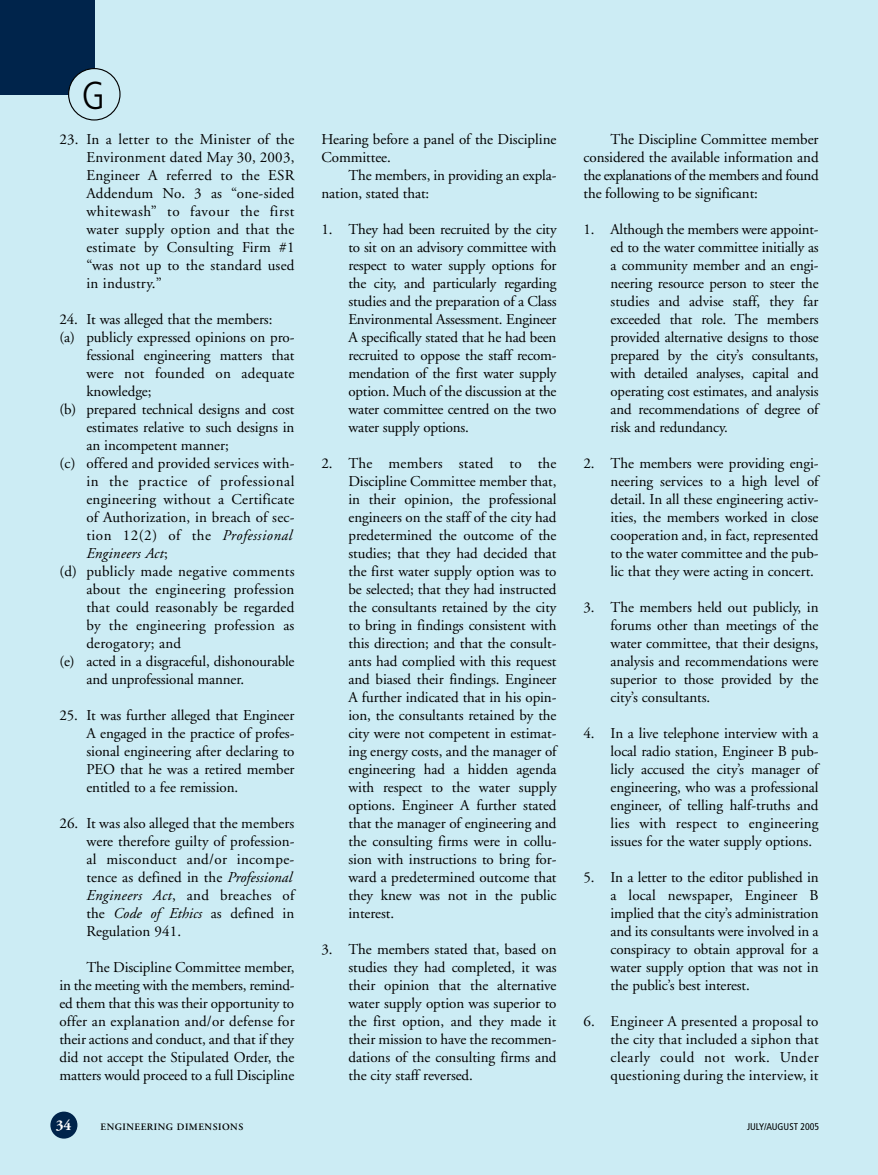
<style>
.page{position:relative;width:878px;height:1175px;background:#fff}
.page>*{position:absolute;margin:0;border:0;box-sizing:border-box;transform-origin:0 0}
.t1{font:300 condensed 39px "Frutiger";color:#000}
.t2{font:15px/18px "Adobe Garamond";letter-spacing:-.005em;color:#000;text-align:justify}
.t3{font:15px "Adobe Garamond";letter-spacing:.015em;color:#000}
.t4{font:15px "Adobe Garamond";letter-spacing:.035em;color:#000}
.t5{font:italic 15px "Adobe Garamond";letter-spacing:.015em;color:#000}
.t6{font:700 15px "Adobe Garamond";color:#fff}
.t7{font:600 9.75px "Adobe Garamond";letter-spacing:.05em;color:#000}
.t8{font:condensed 9.75px "Frutiger";color:#000}
.s1{font-style:italic}
.s2{font-style:normal}
</style>
<div class="page">
<div style="left:0;top:0;width:878px;height:1174px;background:#ccecf4"></div>
<div style="left:50px;top:1111px;width:27px;height:27px;background:#00244b;border-radius:50%"></div>
<div style="left:0;top:0;width:94px;height:94px;background:#00244b"></div>
<svg style="left:68px;top:68px;width:52px;height:52px"></svg>
<h1 class="t1" style="left:82px;top:80px;width:25px">G</h1>
<p class="t2" style="left:86px;top:132px;width:209px;text-indent:-27px">23. In a letter to the Minister of the Environment dated May 30, 2003, Engineer A referred to the ESR Addendum No. 3 as “one-sided whitewash” to favour the first water supply option and that the estimate by Consulting Firm #1 “was not up to the standard used in industry.”</p>
<p class="t2" style="left:59px;top:312px;width:214px">24. It was alleged that the members:</p>
<p class="t2" style="left:59px;top:330px;width:236px">(a) publicly expressed opinions on pro-</p>
<p class="t2" style="left:86px;top:348px;width:209px">fessional engineering matters that</p>
<p class="t3" style="left:86px;top:367px;width:209px">were not founded on adequate</p>
<p class="t2" style="left:86px;top:384px;width:67px">knowledge;</p>
<p class="t2" style="left:59px;top:402px;width:237px">(b) prepared technical designs and cost</p>
<p class="t2" style="left:86px;top:420px;width:209px">estimates relative to such designs in</p>
<p class="t2" style="left:86px;top:438px;width:144px">an incompetent manner;</p>
<p class="t3" style="left:59px;top:457px;width:236px">(c) offered and provided services with-</p>
<p class="t4" style="left:86px;top:475px;width:209px">in the practice of professional</p>
<p class="t3" style="left:86px;top:493px;width:209px">engineering without a Certificate</p>
<p class="t3" style="left:86px;top:511px;width:209px">of Authorization, in breach of sec-</p>
<p class="t4" style="left:86px;top:529px;width:207px">tion 12(2) of the <span class="s1">Professional</span></p>
<p class="t5" style="left:86px;top:547px;width:83px">Engineers Act<span class="s2">;</span></p>
<p class="t3" style="left:59px;top:565px;width:236px">(d) publicly made negative comments</p>
<p class="t3" style="left:86px;top:583px;width:209px">about the engineering profession</p>
<p class="t3" style="left:86px;top:601px;width:209px">that could reasonably be regarded</p>
<p class="t3" style="left:86px;top:619px;width:209px">by the engineering profession as</p>
<p class="t3" style="left:86px;top:637px;width:96px">derogatory; and</p>
<p class="t2" style="left:59px;top:654px;width:236px">(e) acted in a disgraceful, dishonourable</p>
<p class="t2" style="left:86px;top:672px;width:159px">and unprofessional manner.</p>
<p class="t2" style="left:86px;top:708px;width:209px;text-indent:-27px">25. It was further alleged that Engineer A engaged in the practice of profes&shy;sional engineering after declaring to PEO that he was a retired member entitled to a fee remission.</p>
<p class="t2" style="left:86px;top:816px;width:209px;text-align:left;text-indent:-27px">26. It was also alleged that the members were therefore guilty of profession&shy;al misconduct and/or incompe&shy;tence as defined in the <span class="s1">Professional<br>Engineers Act</span>, and breaches of the <span class="s1">Code of Ethics</span> as defined in<br>Regulation 941.</p>
<p class="t2" style="left:59px;top:960px;width:237px;text-indent:27px">The Discipline Committee member, in the meeting with the members, remind&shy;ed them that this was their opportunity to offer an explanation and/or defense for their actions and conduct, and that if they did not accept the Stipulated Order, the matters would proceed to a full Discipline</p>
<p class="t2" style="left:321px;top:132px;width:236px">Hearing before a panel of the Discipline<br>Committee.</p>
<p class="t2" style="left:321px;top:168px;width:237px;text-indent:27px">The members, in providing an expla&shy;nation, stated that:</p>
<p class="t2" style="left:348px;top:222px;width:209px;text-indent:-27px">1. They had been recruited by the city to sit on an advisory committee with respect to water supply options for the city, and particularly regarding studies and the preparation of a Class Environmental Assessment. Engineer A specifically stated that he had been recruited to oppose the staff recom&shy;mendation of the first water supply option. Much of the discussion at the water committee centred on the two water supply options.</p>
<p class="t2" style="left:348px;top:456px;width:209px;text-indent:-27px">2. The members stated to the Discipline Committee member that, in their opinion, the professional engineers on the staff of the city had predetermined the outcome of the studies; that they had decided that the first water supply option was to be selected; that they had instructed the consultants retained by the city to bring in findings consistent with this direction; and that the consult&shy;ants had complied with this request and biased their findings. Engineer A further indicated that in his opin&shy;ion, the consultants retained by the city were not competent in estimat&shy;ing energy costs, and the manager of engineering had a hidden agenda with respect to the water supply options. Engineer A further stated that the manager of engineering and the consulting firms were in collu&shy;sion with instructions to bring for&shy;ward a predetermined outcome that they knew was not in the public interest.</p>
<p class="t2" style="left:348px;top:942px;width:209px;text-indent:-27px">3. The members stated that, based on studies they had completed, it was their opinion that the alternative water supply option was superior to the first option, and they made it their mission to have the recommen&shy;dations of the consulting firms and the city staff reversed.</p>
<p class="t2" style="left:583px;top:132px;width:237px;text-indent:27px">The Discipline Committee member considered the available information and the explanations of the members and found the following to be significant:</p>
<p class="t2" style="left:610px;top:222px;width:210px;text-indent:-27px">1. Although the members were appoint&shy;ed to the water committee initially as a community member and an engi&shy;neering resource person to steer the studies and advise staff, they far exceeded that role. The members provided alternative designs to those prepared by the city’s consultants, with detailed analyses, capital and operating cost estimates, and analysis and recommendations of degree of risk and redundancy.</p>
<p class="t2" style="left:610px;top:456px;width:209px;text-indent:-27px">2. The members were providing engi&shy;neering services to a high level of detail. In all these engineering activ&shy;ities, the members worked in close cooperation and, in fact, represented to the water committee and the pub&shy;lic that they were acting in concert.</p>
<p class="t2" style="left:610px;top:600px;width:209px;text-indent:-27px">3. The members held out publicly, in forums other than meetings of the water committee, that their designs, analysis and recommendations were superior to those provided by the city’s consultants.</p>
<p class="t2" style="left:610px;top:726px;width:209px;text-indent:-27px">4. In a live telephone interview with a local radio station, Engineer B pub&shy;licly accused the city’s manager of engineering, who was a professional engineer, of telling half-truths and lies with respect to engineering issues for the water supply options.</p>
<p class="t2" style="left:610px;top:870px;width:209px;text-indent:-27px">5. In a letter to the editor published in a local newspaper, Engineer B implied that the city’s administration and its consultants were involved in a conspiracy to obtain approval for a water supply option that was not in the public’s best interest.</p>
<p class="t2" style="left:610px;top:1014px;width:210px;text-indent:-27px">6. Engineer A presented a proposal to the city that included a siphon that clearly could not work. Under questioning during the interview, it</p>
<p class="t6" style="left:56px;top:1118px;width:17px">34</p>
<p class="t7" style="left:101px;top:1122px;width:144px">ENGINEERING DIMENSIONS</p>
<p class="t8" style="left:747px;top:1122px;width:74px">JULY/AUGUST 2005</p>
</div>
